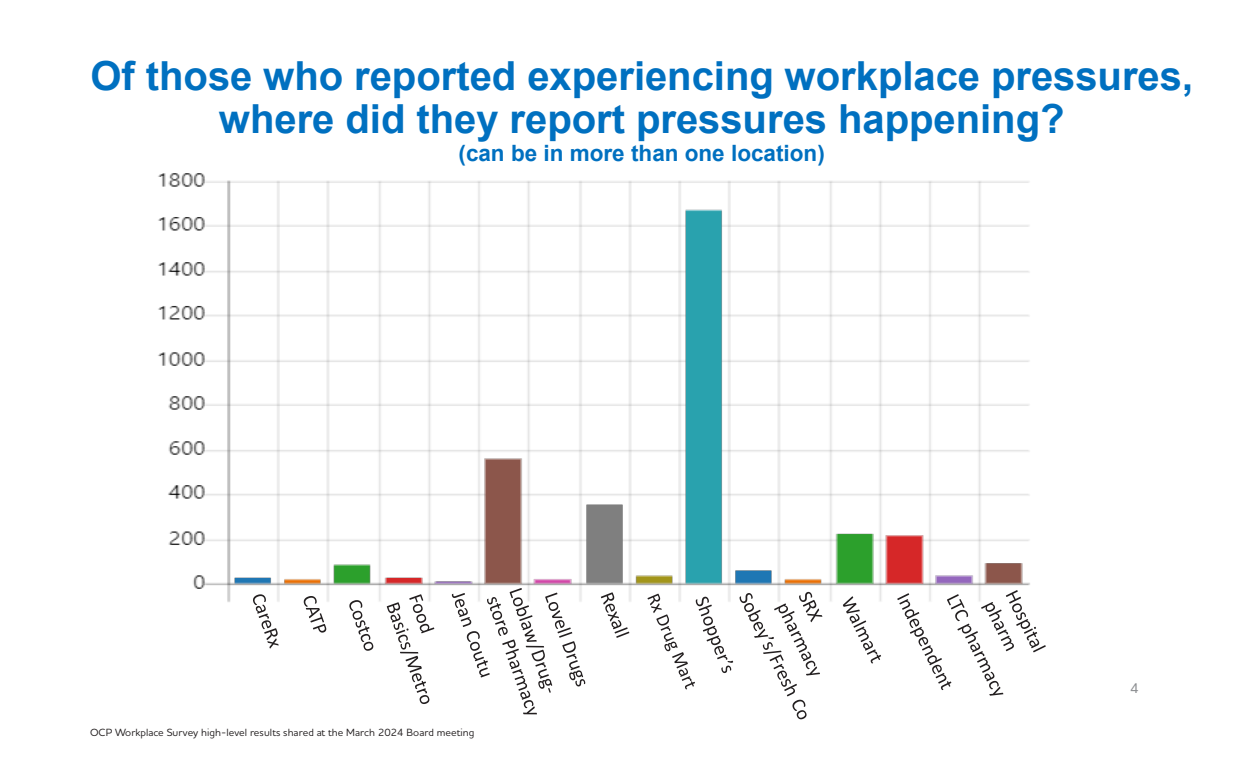
<style>
.page{position:relative;width:1260px;height:765px;background:#fff}
.page>*{position:absolute;margin:0;border:0;box-sizing:border-box;transform-origin:0 0}
.t1{font:700 40px/43.2px "Arial";color:#0070c0;text-align:center}
.t2{font:700 22.5px "Arial";color:#0070c0}
.t3{font:15px "Aptos";color:#8c8e91}
.Disclaimer_text_9_11{font:500 10.62px "Houschka Pro";letter-spacing:.005em;color:#231f20}
</style>
<div class="page">
<svg style="left:613px;top:629px;width:16px;height:9px"></svg>
<svg style="left:855px;top:629px;width:26px;height:34px"></svg>
<svg style="left:910px;top:629px;width:136px;height:67px"></svg>
<svg style="left:754px;top:629px;width:66px;height:90px"></svg>
<svg style="left:660px;top:629px;width:73px;height:60px"></svg>
<svg style="left:466px;top:629px;width:119px;height:85px"></svg>
<svg style="left:395px;top:629px;width:39px;height:75px"></svg>
<svg style="left:358px;top:629px;width:15px;height:22px"></svg>
<svg style="left:313px;top:629px;width:13px;height:4px"></svg>
<svg style="left:263px;top:629px;width:16px;height:20px"></svg>
<img style="left:158px;top:173px;width:878px;height:456px">
<p class="t1" style="left:90px;top:54px;width:1104px">Of those who reported experiencing workplace pressures, where did they report pressures happening?</p>
<p class="t2" style="left:459px;top:137px;width:368px">(can be in more than one location)</p>
<p class="Disclaimer_text_9_11" style="left:90px;top:726px;width:386px">OCP Workplace Survey high-level results shared at the March 2024 Board meeting</p>
<p class="t3" style="left:1130px;top:678px;width:10px">4</p>
</div>
